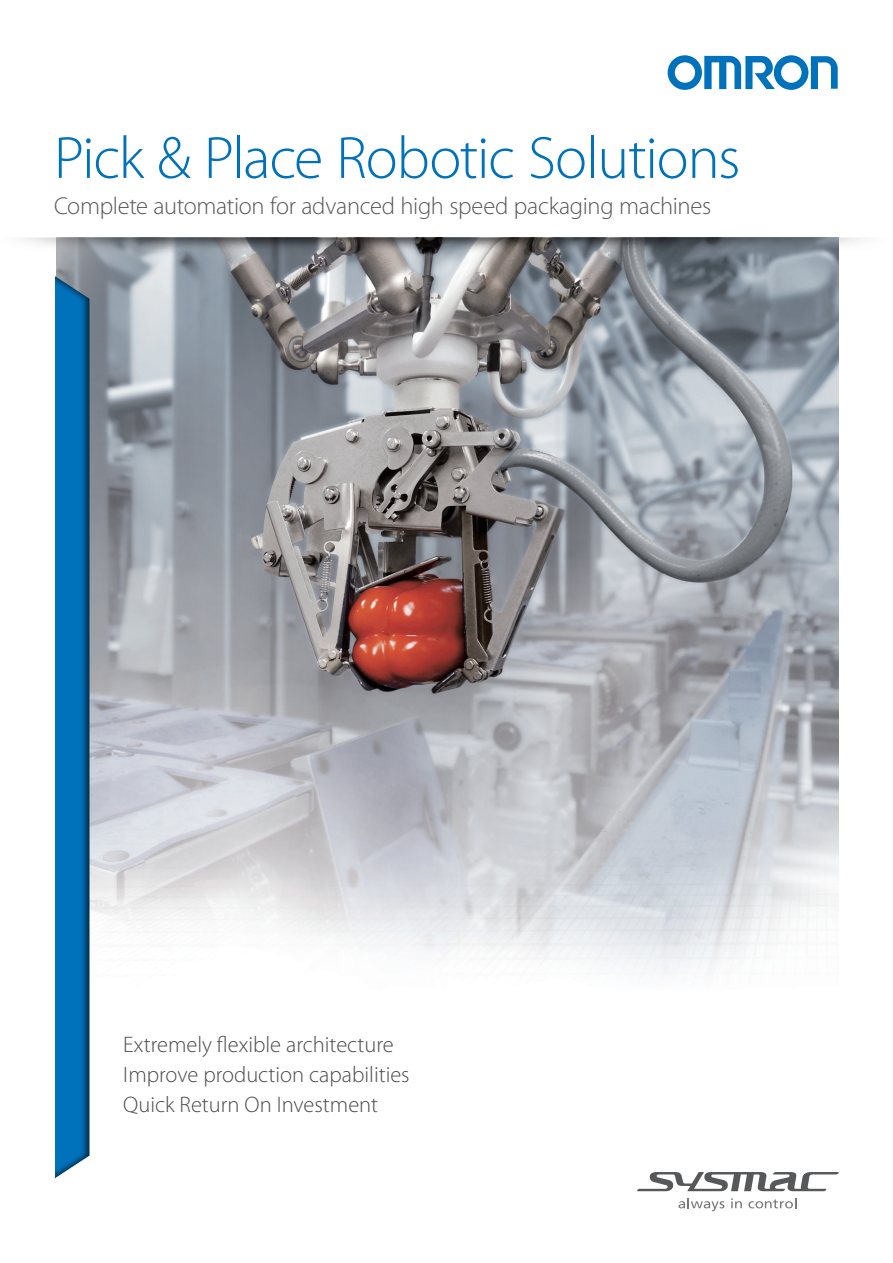
<style>
.page{position:relative;width:893px;height:1263px;background:#fff}
.page>*{position:absolute;margin:0;border:0;box-sizing:border-box;transform-origin:0 0}
.t1{font:300 60px "Myriad Pro";letter-spacing:-.02em;color:#0072bc}
.t2{font:300 24.45px "Myriad Pro";letter-spacing:-.015em;color:#57585a}
.t3{font:300 22.5px/30px "Myriad Pro";color:#4b4c4d}
.s1{font-size:24.6px}
</style>
<div class="page">
<img style="left:90px;top:276px;width:749px;height:932px">
<img style="left:90px;top:275px;width:749px;height:1px">
<img style="left:23px;top:237px;width:840px;height:38px">
<div style="left:55px;top:253px;width:35px;height:949px;background:#231f20;opacity:.75"></div>
<svg style="left:668px;top:55px;width:170px;height:35px"></svg>
<svg style="left:637px;top:1172px;width:202px;height:19px"></svg>
<svg style="left:678px;top:1198px;width:46px;height:13px"></svg>
<svg style="left:731px;top:1198px;width:11px;height:10px"></svg>
<svg style="left:748px;top:1198px;width:48px;height:10px"></svg>
<h1 class="t1" style="left:54px;top:125px;width:688px">Pick &amp; Place Robotic Solutions</h1>
<p class="t2" style="left:54px;top:192px;width:659px">Complete automation for advanced high speed packaging machi<span class="s1">nes</span></p>
<p class="t3" style="left:123px;top:1030px;width:288px">Extremely flexible architecture<br>Improve production capabilities<br>Quick Return On Investment</p>
</div>
